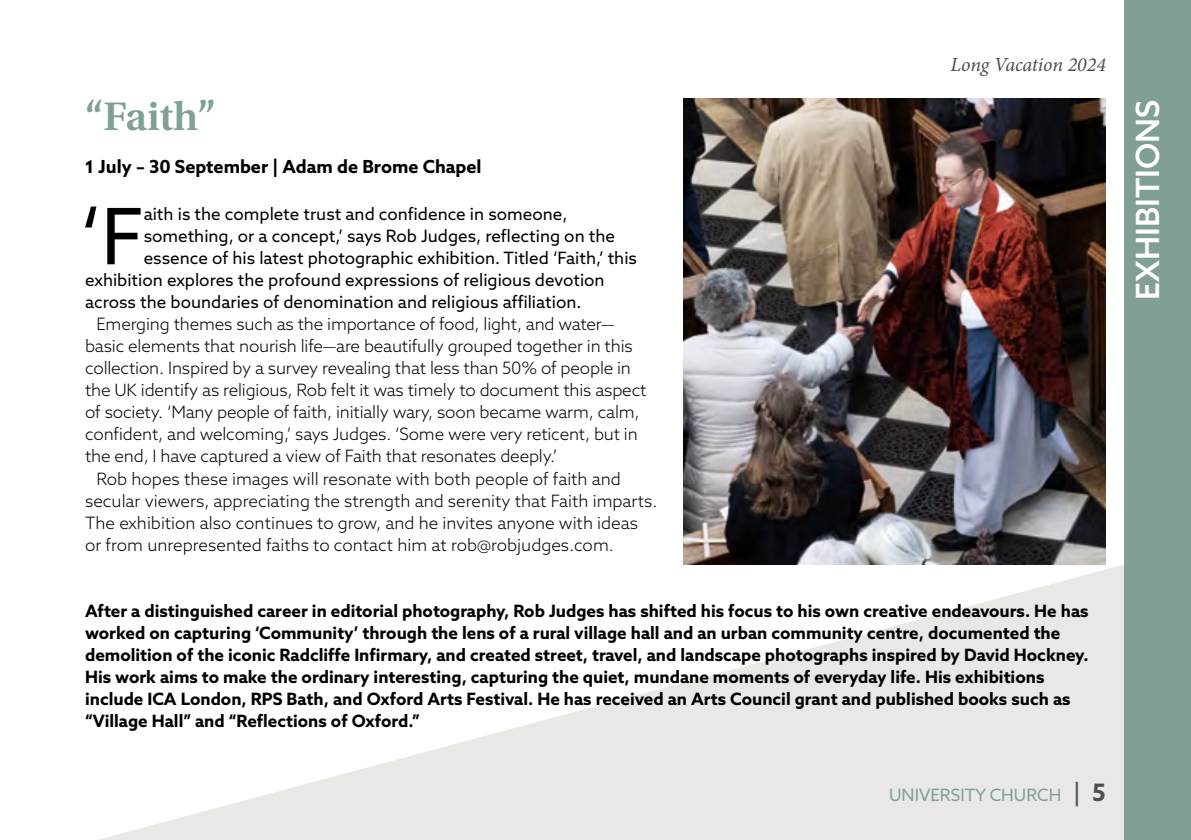
<style>
.page{position:relative;width:1191px;height:840px;background:#fff}
.page>*{position:absolute;margin:0;border:0;box-sizing:border-box;transform-origin:0 0}
.t1{font:77.8px "Azo Sans";color:#000}
.t2{font:600 42px "Utopia Std";color:#81a094}
.t3{font:500 32px "Azo Sans";color:#fff}
.t4{font:italic 20px "Minion Pro";letter-spacing:-.005em;color:#4d4d4c}
.t5{font:700 18px "Azo Sans";color:#000}
.t6{font:300 17px "Azo Sans";letter-spacing:-.01em;color:#000}
.t7{font:700 17px/22px "Azo Sans";color:#000}
.t8{font:17px "Azo Sans";color:#000}
.t9{font:17px "Azo Sans";color:#81a094}
.s1{font-size:24px;color:#4d4d4c}
.s2{font-weight:700;font-size:24px;color:#4d4d4c}
</style>
<div class="page">
<svg style="left:102px;top:564px;width:1022px;height:275px"></svg>
<img style="left:683px;top:99px;width:423px;height:465px">
<div style="left:1124px;top:0;width:67px;height:839px;background:#81a094"></div>
<h2 class="t2" style="left:85px;top:92px;width:132px">“Faith”</h2>
<p class="t5" style="left:85px;top:154px;width:398px">1 July – 30 September | Adam de Brome Chapel</p>
<h1 class="t1" style="left:80px;top:186px;width:65px">‘F</h1>
<p class="t8" style="left:144px;top:203px;width:425px">aith is the complete trust and confidence in someone,</p>
<p class="t8" style="left:144px;top:225px;width:473px">something, or a concept,’ says Rob Judges, reflecting on the</p>
<p class="t8" style="left:144px;top:247px;width:495px">essence of his latest photographic exhibition. Titled ‘Faith,’ this</p>
<p class="t8" style="left:85px;top:269px;width:521px">exhibition explores the profound expressions of religious devotion</p>
<p class="t8" style="left:85px;top:291px;width:498px">across the boundaries of denomination and religious affiliation.</p>
<p class="t6" style="left:96px;top:313px;width:520px">Emerging themes such as the importance of food, light, and water—</p>
<p class="t6" style="left:85px;top:335px;width:549px">basic elements that nourish life—are beautifully grouped together in this</p>
<p class="t6" style="left:85px;top:357px;width:547px">collection. Inspired by a survey revealing that less than 50% of people in</p>
<p class="t6" style="left:85px;top:379px;width:563px">the UK identify as religious, Rob felt it was timely to document this aspect</p>
<p class="t6" style="left:85px;top:401px;width:556px">of society. ‘Many people of faith, initially wary, soon became warm, calm,</p>
<p class="t6" style="left:85px;top:423px;width:554px">confident, and welcoming,’ says Judges. ‘Some were very reticent, but in</p>
<p class="t6" style="left:85px;top:445px;width:474px">the end, I have captured a view of Faith that resonates deeply.’</p>
<p class="t6" style="left:96px;top:467px;width:526px">Rob hopes these images will resonate with both people of faith and</p>
<p class="t6" style="left:85px;top:489px;width:574px">secular viewers, appreciating the strength and serenity that Faith imparts.</p>
<p class="t6" style="left:85px;top:511px;width:554px">The exhibition also continues to grow, and he invites anyone with ideas</p>
<p class="t6" style="left:85px;top:533px;width:530px">or from unrepresented faiths to contact him at rob@robjudges.com.</p>
<p class="t4" style="left:950px;top:51px;width:157px">Long Vacation 2024</p>
<p class="t7" style="left:85px;top:599px;width:1005px">After a distinguished career in editorial photography, Rob Judges has shifted his focus to his own creative endeavours. He has worked on capturing ‘Community’ through the lens of a rural village hall and an urban community centre, documented the demolition of the iconic Radcliffe Infirmary, and created street, travel, and landscape photographs inspired by David Hockney.<br>His work aims to make the ordinary interesting, capturing the quiet, mundane moments of everyday life. His exhibitions include ICA London, RPS Bath, and Oxford Arts Festival. He has received an Arts Council grant and published books such as “Village Hall” and “Reflections of Oxford.”</p>
<p class="t9" style="left:889px;top:783px;width:218px">UNIVERSITY CHURCH <span class="s1">|</span> <span class="s2">5</span></p>
<h3 class="t3" style="left:1127px;top:299px;width:202px;rotate:-90deg">EXHIBITIONS</h3>
</div>
